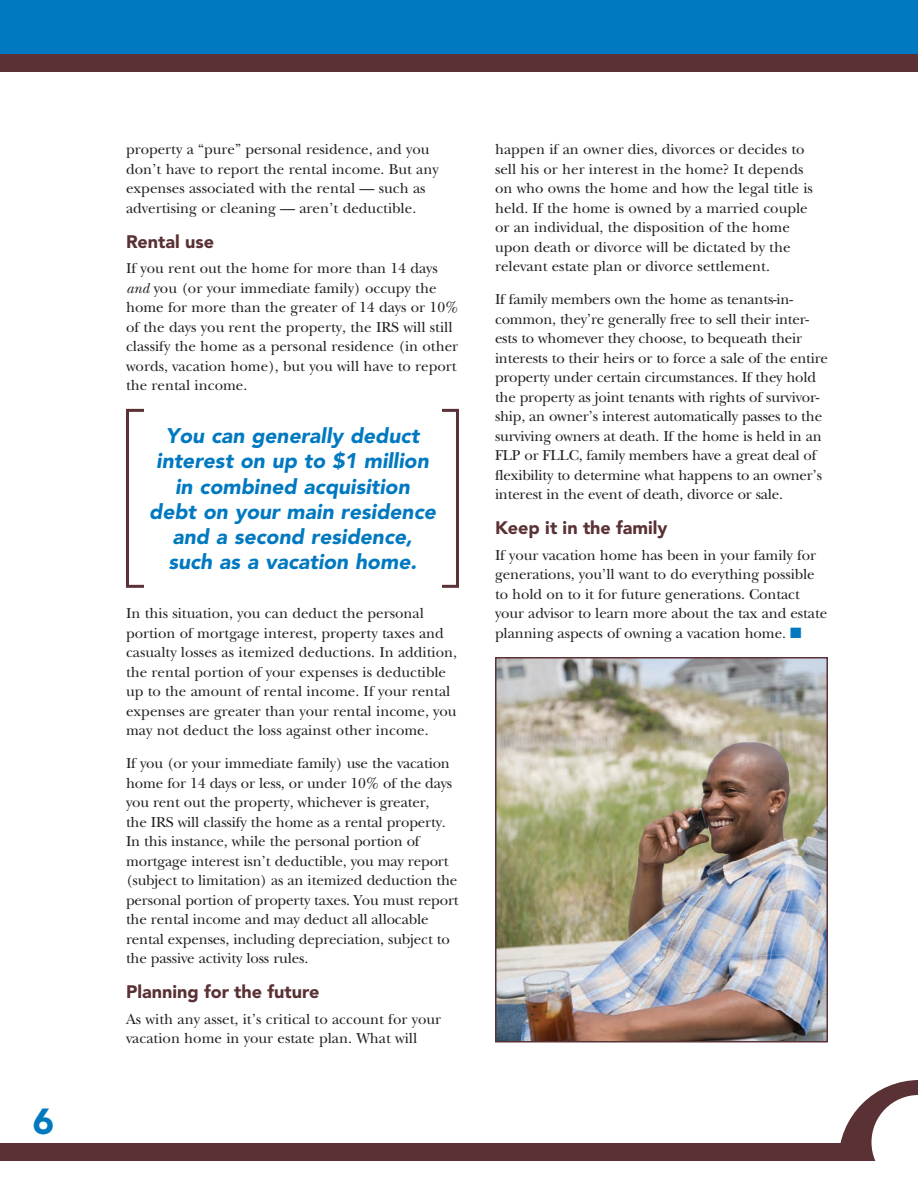
<style>
.page{position:relative;width:918px;height:1188px;background:#fff}
.page>*{position:absolute;margin:0;border:0;box-sizing:border-box;transform-origin:0 0}
.t1{font:900 36px "Avenir LT Std";color:#0079c1}
.t2{font:italic 900 21px/25.2px "Avenir LT Std";color:#0079c1;text-align:center}
.t3{font:900 18px "Avenir LT Std";color:#5a3134}
.t4{font:15px/19.5px "New Baskerville Std";letter-spacing:-.005em;color:#231f20}
.s1{font-style:italic}
.s2{color:#0079c1}
</style>
<div class="page">
<div style="left:0;top:0;width:918px;height:54px;background:#0079c1"></div>
<div style="left:0;top:54px;width:918px;height:18px;background:#5a3134"></div>
<div style="left:0;top:1143px;width:918px;height:18px;background:#5a3134"></div>
<svg style="left:840px;top:1080px;width:78px;height:81px"></svg>
<img style="left:498px;top:660px;width:327px;height:379px">
<div style="left:495px;top:657px;width:333px;height:385px;border:2px solid #5a3134"></div>
<div style="left:126px;top:409px;width:333px;height:179px;border:3px solid #5a3134"></div>
<div style="left:144px;top:408px;width:297px;height:7px;background:#fff"></div>
<div style="left:144px;top:583px;width:297px;height:7px;background:#fff"></div>
<h1 class="t1" style="left:33px;top:1100px;width:23px">6</h1>
<p class="t4" style="left:126px;top:140px;width:314px">property a “pure” personal residence, and you don’t have to report the rental income. But any expenses associated with the rental — such as advertising or cleaning — aren’t deductible.</p>
<p class="t3" style="left:126px;top:231px;width:90px">Rental use</p>
<p class="t4" style="left:126px;top:259px;width:334px">If you rent out the home for more than 14 days <span class="s1">and</span> you (or your immediate family) occupy the home for more than the greater of 14 days or 10% of the days you rent the property, the IRS will still classify the home as a personal residence (in other words, vacation home), but you will have to report the rental income.</p>
<h2 class="t2" style="left:149px;top:424px;width:288px">You can generally deduct interest on up to $1 million in combined acquisition debt on your main residence and a second residence, such as a vacation home.</h2>
<p class="t4" style="left:126px;top:604px;width:333px">In this situation, you can deduct the personal portion of mortgage interest, property taxes and casualty losses as itemized deductions. In addition, the rental portion of your expenses is deductible up to the amount of rental income. If your rental expenses are greater than your rental income, you may not deduct the loss against other income.</p>
<p class="t4" style="left:126px;top:754px;width:334px">If you (or your immediate family) use the vacation home for 14 days or less, or under 10% of the days you rent out the property, whichever is greater,<br>the IRS will classify the home as a rental property.<br>In this instance, while the personal portion of mortgage interest isn’t deductible, you may report (subject to limitation) as an itemized deduction the personal portion of property taxes. You must report the rental income and may deduct all allocable rental expenses, including depreciation, subject to the passive activity loss rules.</p>
<p class="t3" style="left:126px;top:981px;width:195px">Planning for the future</p>
<p class="t4" style="left:126px;top:1009px;width:317px">As with any asset, it’s critical to account for your vacation home in your estate plan. What will</p>
<p class="t4" style="left:495px;top:140px;width:320px">happen if an owner dies, divorces or decides to sell his or her interest in the home? It depends on who owns the home and how the legal title is held. If the home is owned by a married couple or an individual, the disposition of the home upon death or divorce will be dictated by the relevant estate plan or divorce settlement.</p>
<p class="t4" style="left:495px;top:290px;width:335px">If family members own the home as tenants-in&shy;common, they’re generally free to sell their inter&shy;ests to whomever they choose, to bequeath their interests to their heirs or to force a sale of the entire property under certain circumstances. If they hold the property as joint tenants with rights of survivor&shy;ship, an owner’s interest automatically passes to the surviving owners at death. If the home is held in an FLP or FLLC, family members have a great deal of flexibility to determine what happens to an owner’s interest in the event of death, divorce or sale.</p>
<p class="t3" style="left:495px;top:517px;width:174px">Keep it in the family</p>
<p class="t4" style="left:495px;top:545px;width:334px">If your vacation home has been in your family for generations, you’ll want to do everything possible to hold on to it for future generations. Contact your advisor to learn more about the tax and estate planning aspects of owning a vacation home. <span class="s2">■</span></p>
</div>
